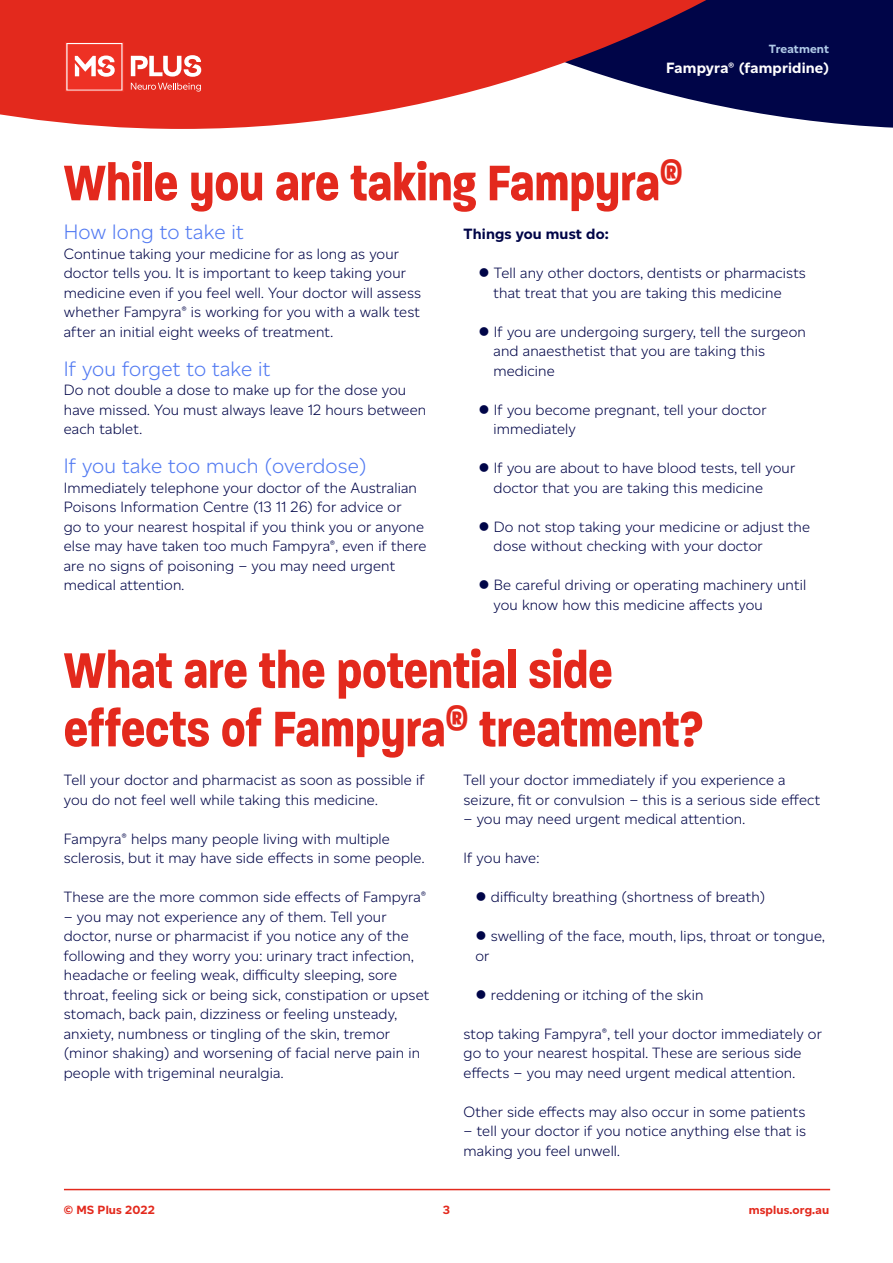
<style>
.page{position:relative;width:893px;height:1263px;background:#fff}
.page>*{position:absolute;margin:0;border:0;box-sizing:border-box;transform-origin:0 0}
.t1{font:700 54px/58.5px "Paralucent Condensed";color:#e3291d}
.t2{font:300 21px "Altform";letter-spacing:.01em;color:#527af2}
.t3{font:300 15px/19.5px "Altform";letter-spacing:.01em;color:#000548}
.t4{font:700 15px "Altform";letter-spacing:.01em;color:#fff}
.t5{font:700 15px "Altform";letter-spacing:.01em;color:#000548}
.t6{font:700 12px "Altform";letter-spacing:.01em;color:#e3291d}
.t7{font:700 12px "Altform";letter-spacing:.01em;color:#b0cae7}
</style>
<div class="page">
<svg style="left:0;top:0;width:893px;height:129px;fill:#e3291d"></svg>
<hr style="left:64px;top:1189px;width:766px;height:1px;background:#e3291d">
<svg style="left:65px;top:42px;width:136px;height:50px;background:#ec5c53"></svg>
<p class="t7" style="left:769px;top:42px;width:62px">Treatment</p>
<p class="t4" style="left:666px;top:59px;width:164px">Fampyra® (fampridine)</p>
<h1 class="t1" style="left:64px;top:154px;width:620px">While you are taking Fampyra<sup>®</sup></h1>
<h2 class="t2" style="left:64px;top:221px;width:181px">How long to take it</h2>
<p class="t3" style="left:64px;top:244px;width:359px">Continue taking your medicine for as long as your doctor tells you. It is important to keep taking your medicine even if you feel well. Your doctor will assess whether Fampyra® is working for you with a walk test after an initial eight weeks of treatment.</p>
<h2 class="t2" style="left:64px;top:357px;width:208px">If you forget to take it</h2>
<p class="t3" style="left:64px;top:380px;width:364px">Do not double a dose to make up for the dose you have missed. You must always leave 12 hours between each tablet.</p>
<h2 class="t2" style="left:64px;top:455px;width:304px">If you take too much (overdose)</h2>
<p class="t3" style="left:64px;top:478px;width:364px">Immediately telephone your doctor of the Australian Poisons Information Centre (13 11 26) for advice or<br>go to your nearest hospital if you think you or anyone else may have taken too much Fampyra®, even if there are no signs of poisoning – you may need urgent medical attention.</p>
<p class="t5" style="left:463px;top:226px;width:147px">Things you must do:</p>
<p class="t3" style="left:493px;top:263px;width:314px">Tell any other doctors, dentists or pharmacists that treat that you are taking this medicine</p>
<p class="t3" style="left:493px;top:322px;width:314px">If you are undergoing surgery, tell the surgeon and anaesthetist that you are taking this medicine</p>
<p class="t3" style="left:493px;top:400px;width:275px">If you become pregnant, tell your doctor immediately</p>
<p class="t3" style="left:493px;top:458px;width:303px">If you are about to have blood tests, tell your doctor that you are taking this medicine</p>
<p class="t3" style="left:493px;top:517px;width:318px">Do not stop taking your medicine or adjust the dose without checking with your doctor</p>
<p class="t3" style="left:493px;top:575px;width:314px">Be careful driving or operating machinery until you know how this medicine affects you</p>
<h1 class="t1" style="left:64px;top:641px;width:641px">What are the potential side effects of Fampyra<sup>®</sup> treatment?</h1>
<p class="t3" style="left:64px;top:770px;width:362px">Tell your doctor and pharmacist as soon as possible if you do not feel well while taking this medicine.</p>
<p class="t3" style="left:64px;top:829px;width:362px">Fampyra® helps many people living with multiple sclerosis, but it may have side effects in some people.</p>
<p class="t3" style="left:64px;top:887px;width:364px">These are the more common side effects of Fampyra®</p>
<p class="t3" style="left:64px;top:907px;width:367px">– you may not experience any of them. Tell your doctor, nurse or pharmacist if you notice any of the following and they worry you: urinary tract infection, headache or feeling weak, difficulty sleeping, sore throat, feeling sick or being sick, constipation or upset stomach, back pain, dizziness or feeling unsteady, anxiety, numbness or tingling of the skin, tremor (minor shaking) and worsening of facial nerve pain in people with trigeminal neuralgia.</p>
<p class="t3" style="left:463px;top:770px;width:358px">Tell your doctor immediately if you experience a seizure, fit or convulsion – this is a serious side effect</p>
<p class="t3" style="left:463px;top:809px;width:283px">– you may need urgent medical attention.</p>
<p class="t3" style="left:463px;top:848px;width:77px">If you have:</p>
<p class="t3" style="left:491px;top:887px;width:276px">difficulty breathing (shortness of breath)</p>
<p class="t3" style="left:491px;top:926px;width:335px">swelling of the face, mouth, lips, throat or tongue,</p>
<p class="t3" style="left:475px;top:946px;width:15px">or</p>
<p class="t3" style="left:491px;top:985px;width:214px">reddening or itching of the skin</p>
<p class="t3" style="left:463px;top:1024px;width:360px">stop taking Fampyra®, tell your doctor immediately or go to your nearest hospital. These are serious side effects – you may need urgent medical attention.</p>
<p class="t3" style="left:463px;top:1102px;width:343px">Other side effects may also occur in some patients</p>
<p class="t3" style="left:463px;top:1121px;width:344px">– tell your doctor if you notice anything else that is making you feel unwell.</p>
<p class="t6" style="left:64px;top:1203px;width:93px">© MS Plus 2022</p>
<p class="t6" style="left:749px;top:1203px;width:82px">msplus.org.au</p>
<p class="t6" style="left:443px;top:1203px;width:9px">3</p>
</div>
